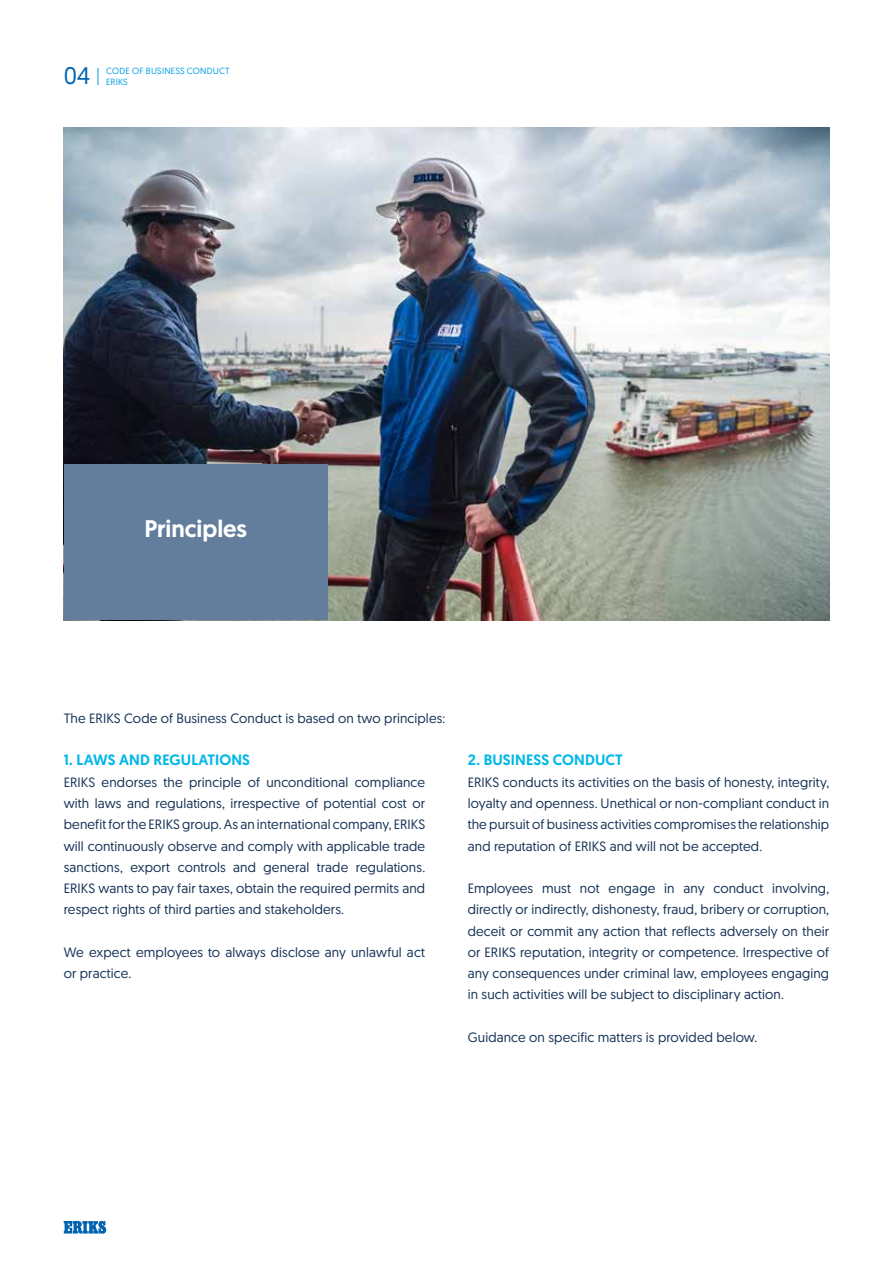
<style>
.page{position:relative;width:893px;height:1263px;background:#fff}
.page>*{position:absolute;margin:0;border:0;box-sizing:border-box;transform-origin:0 0}
.t1{font:500 24px "Geomanist";color:#fff}
.t2{font:24px "Geomanist";color:#0063af}
.t3{font:500 15px "Geomanist";letter-spacing:.01em;color:#00b8e7}
.t4{font:13.5px/21.3px "Geomanist";letter-spacing:.01em;color:#153256;text-align:justify}
.t5{font:9px "Geomanist";letter-spacing:.025em;color:#009fe3}
</style>
<div class="page">
<svg style="left:64px;top:1220px;width:42px;height:14px"></svg>
<svg style="left:98px;top:68px;width:1px;height:17px"></svg>
<img style="left:64px;top:128px;width:765px;height:492px">
<div style="left:64px;top:464px;width:263px;height:156px;background:#637e9c"></div>
<h1 class="t2" style="left:64px;top:60px;width:28px">04</h1>
<p class="t5" style="left:106px;top:76px;width:23px">ERIKS</p>
<p class="t5" style="left:106px;top:65px;width:125px">CODE OF BUSINESS CONDUCT</p>
<h1 class="t1" style="left:144px;top:512px;width:104px">Principles</h1>
<p class="t4" style="left:64px;top:707px;width:383px">The ERIKS Code of Business Conduct is based on two principles:</p>
<p class="t3" style="left:64px;top:750px;width:188px">1. LAWS AND REGULATIONS</p>
<p class="t4" style="left:64px;top:771px;width:363px">ERIKS endorses the principle of unconditional compliance with laws and regulations, irrespective of potential cost or benefit for the ERIKS group. As an international company, ERIKS will continuously observe and comply with applicable trade sanctions, export controls and general trade regulations.<br>ERIKS wants to pay fair taxes, obtain the required permits and respect rights of third parties and stakeholders.</p>
<p class="t4" style="left:64px;top:941px;width:363px">We expect employees to always disclose any unlawful act or practice.</p>
<p class="t3" style="left:468px;top:750px;width:157px">2. BUSINESS CONDUCT</p>
<p class="t4" style="left:468px;top:771px;width:363px">ERIKS conducts its activities on the basis of honesty, integrity, loyalty and openness. Unethical or non-compliant conduct in the pursuit of business activities compromises the relationship and reputation of ERIKS and will not be accepted.</p>
<p class="t4" style="left:468px;top:877px;width:363px">Employees must not engage in any conduct involving, directly or indirectly, dishonesty, fraud, bribery or corruption, deceit or commit any action that reflects adversely on their or ERIKS reputation, integrity or competence. Irrespective of any consequences under criminal law, employees engaging in such activities will be subject to disciplinary action.</p>
<p class="t4" style="left:468px;top:1026px;width:291px">Guidance on specific matters is provided below.</p>
</div>
